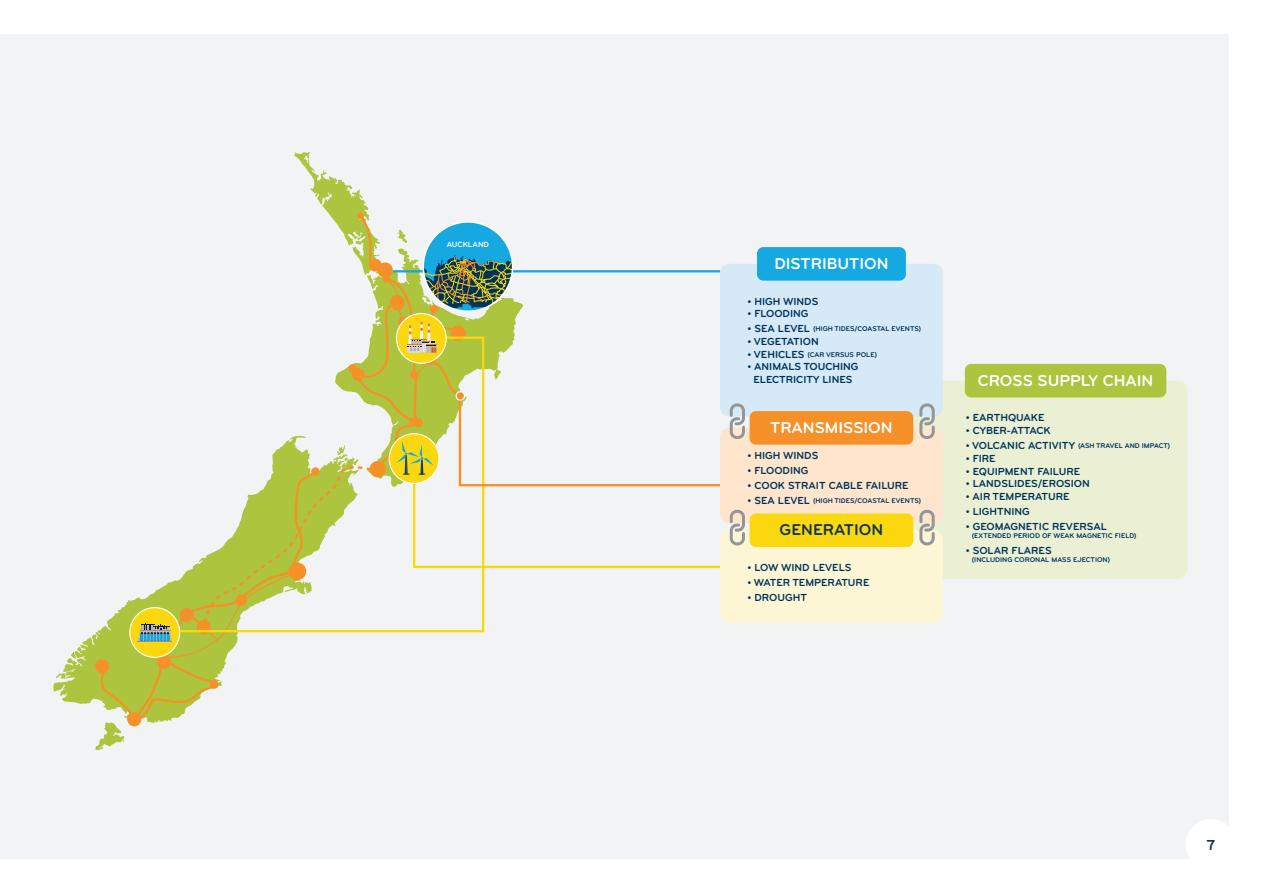
<style>
.page{position:relative;width:1263px;height:893px;background:#fff}
.page>*{position:absolute;margin:0;border:0;box-sizing:border-box;transform-origin:0 0}
.t1{font:700 16.35px "Bryant Pro";color:#fff}
.t2{font:700 16.35px "Bryant Pro";color:#103559}
.t3{font:700 15px "Bryant Pro";color:#00335a}
.t4{font:700 10.65px/12.8px "Bryant Pro";color:#00335a;text-align:center}
.t5{font:700 7.8px "Bryant Pro";color:#fff}
.t6{font:700 7.05px "Bryant Pro";color:#00335a}
.s1{font-size:10.65px}
</style>
<div class="page">
<div style="left:0;top:34px;width:1229px;height:825px;background:#f2f3f4"></div>
<svg style="left:53px;top:634px;width:42px;height:70px;fill:#acc43e"></svg>
<svg style="left:56px;top:673px;width:10px;height:6px"></svg>
<svg style="left:71px;top:651px;width:5px;height:8px"></svg>
<svg style="left:294px;top:152px;width:75px;height:62px"></svg>
<div style="left:909px;top:381px;width:278px;height:198px;background:#ebf0d4;border-radius:9px"></div>
<div style="left:965px;top:364px;width:201px;height:33px;background:#acc43e;border-radius:6px"></div>
<div style="left:720px;top:264px;width:223px;height:152px;background:#d5e9f7;border-radius:9px"></div>
<div style="left:757px;top:247px;width:149px;height:34px;background:#16a8e0;border-radius:6px"></div>
<div style="left:720px;top:428px;width:223px;height:95px;background:#fee5cc;border-radius:9px"></div>
<div style="left:749px;top:411px;width:164px;height:34px;background:#f69029;border-radius:6px"></div>
<svg style="left:919px;top:403px;width:16px;height:36px"></svg>
<svg style="left:730px;top:403px;width:15px;height:36px"></svg>
<div style="left:720px;top:530px;width:223px;height:93px;background:#fdf6d4;border-radius:9px"></div>
<div style="left:749px;top:513px;width:164px;height:34px;background:#fad70f;border-radius:6px"></div>
<svg style="left:919px;top:510px;width:16px;height:35px"></svg>
<svg style="left:730px;top:510px;width:15px;height:35px"></svg>
<svg style="left:95px;top:214px;width:627px;height:536px"></svg>
<div style="left:422px;top:221px;width:91px;height:91px;border:2px solid #fff;border-radius:50%"></div>
<div style="left:1185px;top:819px;width:51px;height:51px;background:#fff;border-radius:50%"></div>
<p class="t5" style="left:447px;top:240px;width:44px">AUCKLAND</p>
<h1 class="t1" style="left:774px;top:253px;width:116px">DISTRIBUTION</h1>
<p class="t4" style="left:747px;top:295px;width:73px">• HIGH WINDS</p>
<p class="t4" style="left:747px;top:307px;width:63px">• FLOODING</p>
<p class="t6" style="left:747px;top:324px;width:175px"><span class="s1">• SEA LEVEL</span> (HIGH TIDES/COASTAL EVENTS)</p>
<p class="t4" style="left:747px;top:335px;width:73px">• VEGETATION</p>
<p class="t6" style="left:747px;top:350px;width:131px"><span class="s1">• VEHICLES</span> (CAR VERSUS POLE)</p>
<p class="t4" style="left:747px;top:361px;width:113px">• ANIMALS TOUCHING<br>ELECTRICITY LINES</p>
<h1 class="t1" style="left:770px;top:417px;width:124px">TRANSMISSION</h1>
<p class="t4" style="left:747px;top:449px;width:73px">• HIGH WINDS</p>
<p class="t4" style="left:747px;top:464px;width:63px">• FLOODING</p>
<p class="t4" style="left:747px;top:479px;width:163px">• COOK STRAIT CABLE FAILURE</p>
<p class="t6" style="left:747px;top:496px;width:175px"><span class="s1">• SEA LEVEL</span> (HIGH TIDES/COASTAL EVENTS)</p>
<h1 class="t2" style="left:780px;top:520px;width:105px">GENERATION</h1>
<p class="t4" style="left:747px;top:561px;width:106px">• LOW WIND LEVELS</p>
<p class="t4" style="left:747px;top:576px;width:124px">• WATER TEMPERATURE</p>
<p class="t4" style="left:747px;top:591px;width:61px">• DROUGHT</p>
<h1 class="t1" style="left:978px;top:370px;width:177px">CROSS SUPPLY CHAIN</h1>
<p class="t4" style="left:966px;top:411px;width:80px">• EARTHQUAKE</p>
<p class="t4" style="left:966px;top:424px;width:87px">• CYBER-ATTACK</p>
<p class="t6" style="left:966px;top:441px;width:206px"><span class="s1">• VOLCANIC ACTIVITY</span> (ASH TRAVEL AND IMPACT)</p>
<p class="t4" style="left:966px;top:452px;width:32px">• FIRE</p>
<p class="t4" style="left:966px;top:465px;width:116px">• EQUIPMENT FAILURE</p>
<p class="t4" style="left:966px;top:477px;width:126px">• LANDSLIDES/EROSION</p>
<p class="t4" style="left:966px;top:490px;width:105px">• AIR TEMPERATURE</p>
<p class="t4" style="left:966px;top:505px;width:66px">• LIGHTNING</p>
<p class="t4" style="left:966px;top:520px;width:143px">• GEOMAGNETIC REVERSAL</p>
<p class="t6" style="left:972px;top:531px;width:166px">(EXTENDED PERIOD OF WEAK MAGNETIC FIELD)</p>
<p class="t4" style="left:966px;top:544px;width:87px">• SOLAR FLARES</p>
<p class="t6" style="left:972px;top:555px;width:140px">(INCLUDING CORONAL MASS EJECTION)</p>
<h2 class="t3" style="left:1206px;top:836px;width:10px">7</h2>
</div>
